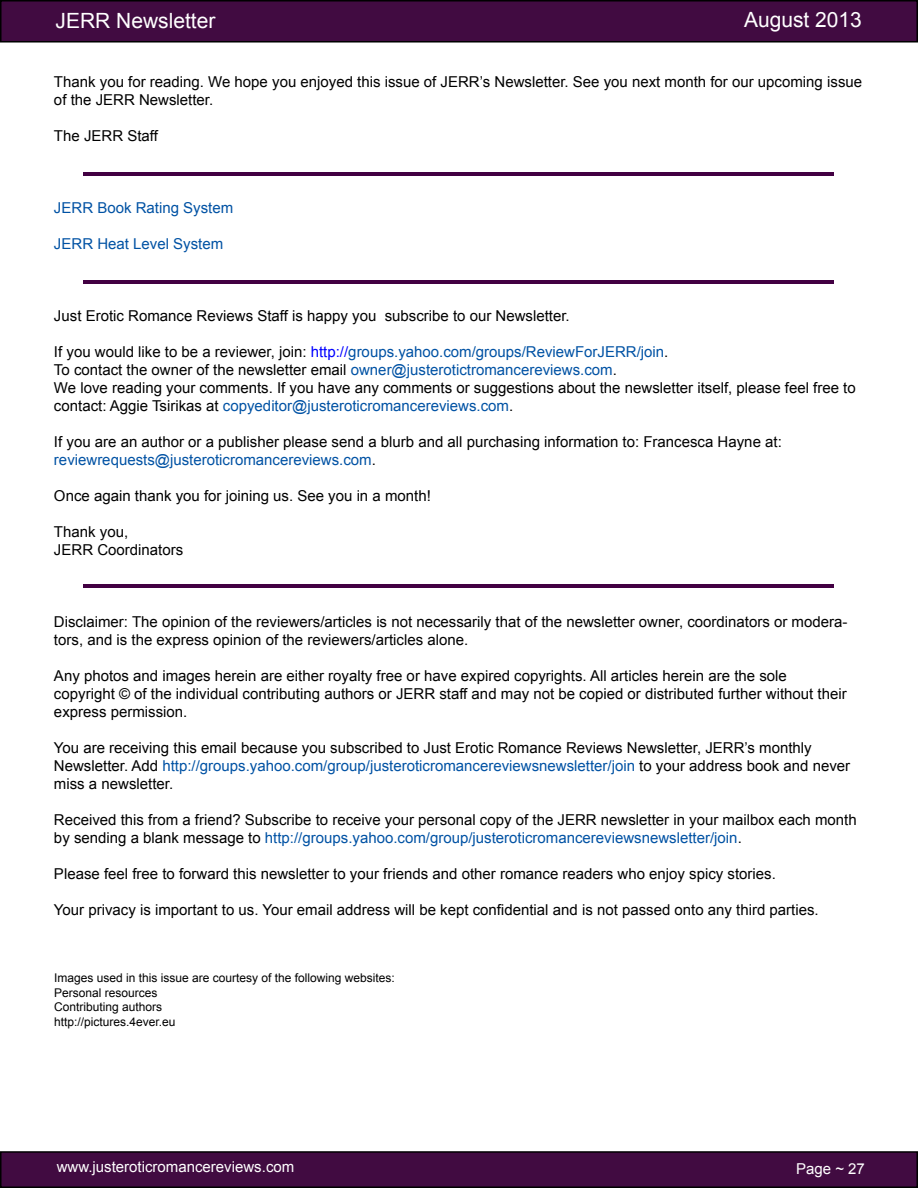
<style>
.page{position:relative;width:918px;height:1188px;background:#fff}
.page>*{position:absolute;margin:0;border:0;box-sizing:border-box;transform-origin:0 0}
.t1{font:21px "Arial";color:#fff}
.t2{font:15px/18px "Arial";color:#000}
.t3{font:15px "Arial";color:#fff}
.t4{font:15px "Arial";color:#0052a4}
.t5{font:12px/14.4px "Arial";color:#000}
.s1{color:#00f}
.s2{color:#0052a4}
</style>
<div class="page">
<div style="left:1px;top:1px;width:916px;height:41px;background:#410b41"></div>
<div style="left:0;top:0;width:918px;height:43px;border:2px solid #000"></div>
<div style="left:1px;top:1152px;width:916px;height:35px;background:#410b41"></div>
<div style="left:0;top:1151px;width:918px;height:37px;border:2px solid #000"></div>
<hr style="left:84px;top:173px;width:750px;height:3px;background:#420042">
<hr style="left:84px;top:585px;width:750px;height:3px;background:#420042">
<hr style="left:84px;top:280px;width:750px;height:3px;background:#420042">
<h1 class="t1" style="left:56px;top:7px;width:161px">JERR Newsletter</h1>
<h1 class="t1" style="left:744px;top:6px;width:119px">August 2013</h1>
<p class="t2" style="left:54px;top:73px;width:810px">Thank you for reading. We hope you enjoyed this issue of JERR’s Newsletter. See you next month for our upcoming issue of the JERR Newsletter.</p>
<p class="t2" style="left:54px;top:127px;width:105px">The JERR Staff</p>
<p class="t4" style="left:54px;top:198px;width:181px">JERR Book Rating System</p>
<p class="t4" style="left:54px;top:234px;width:171px">JERR Heat Level System</p>
<p class="t2" style="left:54px;top:307px;width:517px">Just Erotic Romance Reviews Staff is happy you subscribe to our Newsletter.</p>
<p class="t2" style="left:54px;top:343px;width:803px">If you would like to be a reviewer, join: <span class="s1">http://</span><span class="s2">groups.yahoo.com/groups/ReviewForJERR/join</span>.<br>To contact the owner of the newsletter email <span class="s2">owner@justerotictromancereviews.com</span>.<br>We love reading your comments. If you have any comments or suggestions about the newsletter itself, please feel free to contact: Aggie Tsirikas at <span class="s2">copyeditor@justeroticromancereviews.com</span>.</p>
<p class="t2" style="left:54px;top:433px;width:729px">If you are an author or a publisher please send a blurb and all purchasing information to: Francesca Hayne at: <span class="s2">reviewrequests@justeroticromancereviews.com</span>.</p>
<p class="t2" style="left:54px;top:487px;width:378px">Once again thank you for joining us. See you in a month!</p>
<p class="t2" style="left:54px;top:523px;width:131px">Thank you,<br>JERR Coordinators</p>
<p class="t2" style="left:54px;top:613px;width:795px">Disclaimer: The opinion of the reviewers/articles is not necessarily that of the newsletter owner, coordinators or modera&shy;tors, and is the express opinion of the reviewers/articles alone.</p>
<p class="t2" style="left:54px;top:667px;width:794px">Any photos and images herein are either royalty free or have expired copyrights. All articles herein are the sole copyright © of the individual contributing authors or JERR staff and may not be copied or distributed further without their express permission.</p>
<p class="t2" style="left:54px;top:739px;width:798px">You are receiving this email because you subscribed to Just Erotic Romance Reviews Newsletter, JERR’s monthly<br>Newsletter. Add <span class="s2">http://groups.yahoo.com/group/justeroticromancereviewsnewsletter/join</span> to your address book and never miss a newsletter.</p>
<p class="t2" style="left:54px;top:811px;width:804px">Received this from a friend? Subscribe to receive your personal copy of the JERR newsletter in your mailbox each month by sending a blank message to <span class="s2">http://groups.yahoo.com/group/justeroticromancereviewsnewsletter/join</span>.</p>
<p class="t2" style="left:54px;top:865px;width:723px">Please feel free to forward this newsletter to your friends and other romance readers who enjoy spicy stories.</p>
<p class="t2" style="left:54px;top:901px;width:766px">Your privacy is important to us. Your email address will be kept confidential and is not passed onto any third parties.</p>
<p class="t5" style="left:54px;top:971px;width:342px">Images used in this issue are courtesy of the following websites:<br>Personal resources<br>Contributing authors<br>http://pictures.4ever.eu</p>
<p class="t3" style="left:57px;top:1157px;width:239px">www.justeroticromancereviews.com</p>
<p class="t3" style="left:796px;top:1159px;width:70px">Page ~ 27</p>
</div>
